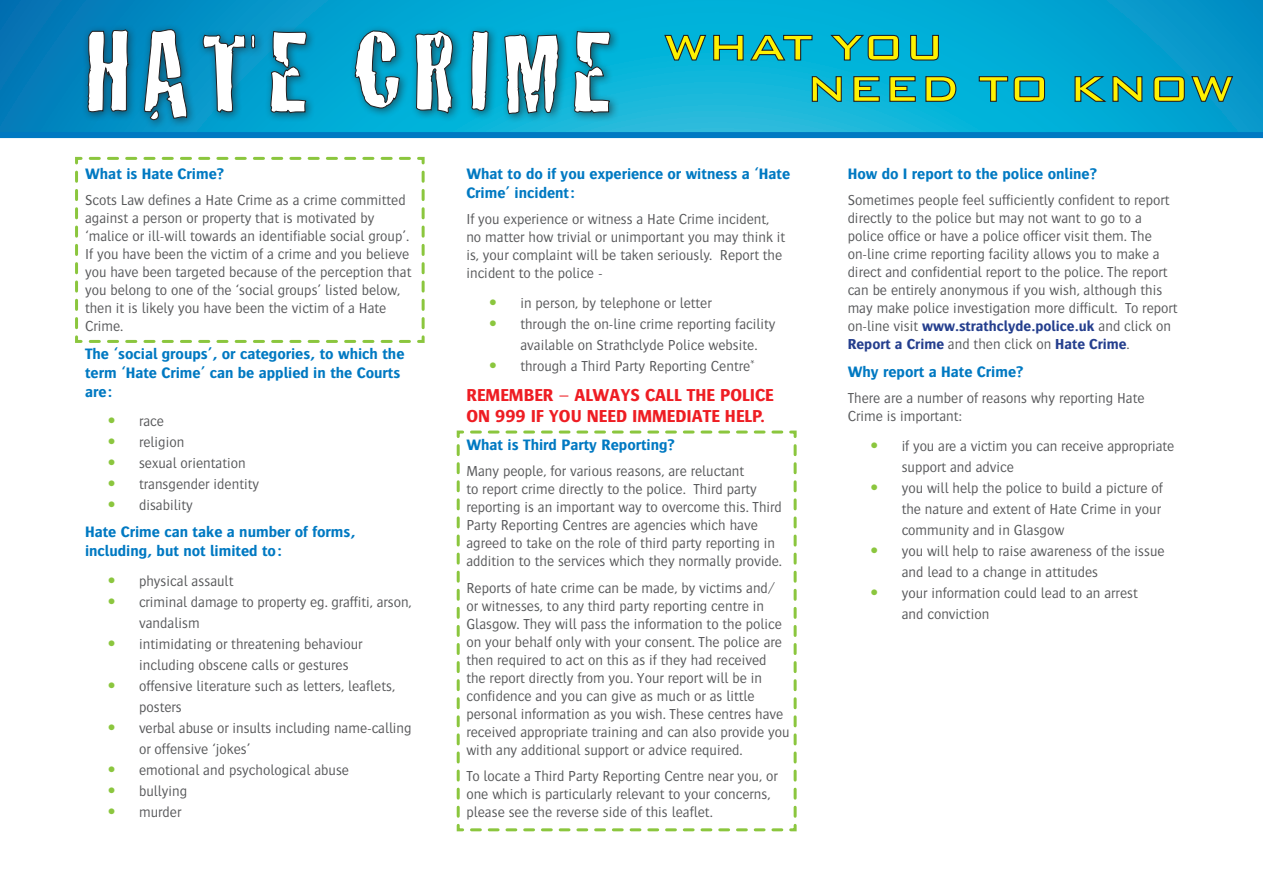
<style>
.page{position:relative;width:1263px;height:893px;background:#fff}
.page>*{position:absolute;margin:0;border:0;box-sizing:border-box;transform-origin:0 0}
.t1{font:700 18px/21.6px "Bosis";color:#ee1d23}
.Heading{font:700 15.75px/18.9px "Bosis";color:#0079c2}
.Bullets{font:300 15px/18px "Bosis";color:#57585a}
.s1{font-size:22.5px;color:#8bc63e}
.s2{font-weight:700;color:#253f8e}
</style>
<div class="page">
<svg style="left:75px;top:156px;width:350px;height:187px"></svg>
<svg style="left:456px;top:430px;width:341px;height:402px"></svg>
<svg style="left:0;top:0;width:1263px;height:132px;background:#06a3d0"></svg>
<div style="left:82px;top:23px;width:538px;height:107px;background:#231f20;opacity:.6"></div>
<svg style="left:87px;top:29px;width:524px;height:91px"></svg>
<div style="left:0;top:132px;width:1263px;height:6px;background:#0079c2"></div>
<svg style="left:663px;top:34px;width:276px;height:27px;background:#44ad89"></svg>
<svg style="left:811px;top:75px;width:423px;height:28px;background:#46a986"></svg>
<p class="Heading" style="left:85px;top:164px;width:140px">What is Hate Crime?</p>
<p class="Bullets" style="left:85px;top:191px;width:328px">Scots Law defines a Hate Crime as a crime committed against a person or property that is motivated by ‘malice or ill-will towards an identifiable social group’.<br>If you have been the victim of a crime and you believe you have been targeted because of the perception that you belong to one of the ‘social groups’ listed below, then it is likely you have been the victim of a Hate Crime.</p>
<p class="Heading" style="left:85px;top:344px;width:321px">The ‘social groups’, or categories, to which the term ‘Hate Crime’ can be applied in the Courts are:</p>
<p class="Bullets" style="left:106px;top:412px;width:59px"><span class="s1">•</span> race</p>
<p class="Bullets" style="left:106px;top:433px;width:80px"><span class="s1">•</span> religion</p>
<p class="Bullets" style="left:106px;top:454px;width:141px"><span class="s1">•</span> sexual orientation</p>
<p class="Bullets" style="left:106px;top:475px;width:154px"><span class="s1">•</span> transgender identity</p>
<p class="Bullets" style="left:106px;top:496px;width:88px"><span class="s1">•</span> disability</p>
<p class="Heading" style="left:85px;top:522px;width:272px">Hate Crime can take a number of forms, including, but not limited to:</p>
<p class="Bullets" style="left:106px;top:572px;width:129px"><span class="s1">•</span> physical assault</p>
<p class="Bullets" style="left:139px;top:591px;width:274px;line-height:21px;text-indent:-33px"><span class="s1">•</span> criminal damage to property eg. graffiti, arson, vandalism</p>
<p class="Bullets" style="left:139px;top:633px;width:225px;line-height:21px;text-indent:-33px"><span class="s1">•</span> intimidating or threatening behaviour including obscene calls or gestures</p>
<p class="Bullets" style="left:139px;top:675px;width:258px;line-height:21px;text-indent:-33px"><span class="s1">•</span> offensive literature such as letters, leaflets, posters</p>
<p class="Bullets" style="left:139px;top:717px;width:274px;line-height:21px;text-indent:-33px"><span class="s1">•</span> verbal abuse or insults including name-calling or offensive ‘jokes’</p>
<p class="Bullets" style="left:106px;top:761px;width:244px"><span class="s1">•</span> emotional and psychological abuse</p>
<p class="Bullets" style="left:106px;top:782px;width:82px"><span class="s1">•</span> bullying</p>
<p class="Bullets" style="left:106px;top:803px;width:77px"><span class="s1">•</span> murder</p>
<p class="Heading" style="left:466px;top:164px;width:325px">What to do if you experience or witness a ‘Hate<br>Crime’ incident:</p>
<p class="Bullets" style="left:466px;top:210px;width:320px">If you experience or witness a Hate Crime incident, no matter how trivial or unimportant you may think it is, your complaint will be taken seriously. Report the incident to the police -</p>
<p class="Bullets" style="left:488px;top:293px;width:226px"><span class="s1">•</span> in person, by telephone or letter</p>
<p class="Bullets" style="left:520px;top:313px;width:257px;line-height:21px;text-indent:-33px"><span class="s1">•</span> through the on-line crime reporting facility available on Strathclyde Police website.</p>
<p class="Bullets" style="left:488px;top:356px;width:269px"><span class="s1">•</span> through a Third Party Reporting Centre*</p>
<p class="t1" style="left:466px;top:384px;width:309px">REMEMBER – ALWAYS CALL THE POLICE<br>ON 999 IF YOU NEED IMMEDIATE HELP.</p>
<p class="Heading" style="left:466px;top:435px;width:210px">What is Third Party Reporting?</p>
<p class="Bullets" style="left:466px;top:462px;width:317px">Many people, for various reasons, are reluctant<br>to report crime directly to the police. Third party reporting is an important way to overcome this. Third Party Reporting Centres are agencies which have agreed to take on the role of third party reporting in addition to the services which they normally provide.</p>
<p class="Bullets" style="left:466px;top:579px;width:325px">Reports of hate crime can be made, by victims and/ or witnesses, to any third party reporting centre in Glasgow. They will pass the information to the police on your behalf only with your consent. The police are then required to act on this as if they had received the report directly from you. Your report will be in confidence and you can give as much or as little personal information as you wish. These centres have received appropriate training and can also provide you with any additional support or advice required.</p>
<p class="Bullets" style="left:466px;top:767px;width:313px">To locate a Third Party Reporting Centre near you, or one which is particularly relevant to your concerns, please see the reverse side of this leaflet.</p>
<p class="Heading" style="left:848px;top:164px;width:251px">How do I report to the police online?</p>
<p class="Bullets" style="left:848px;top:191px;width:331px">Sometimes people feel sufficiently confident to report directly to the police but may not want to go to a police office or have a police officer visit them. The on-line crime reporting facility allows you to make a direct and confidential report to the police. The report can be entirely anonymous if you wish, although this may make police investigation more difficult. To report on-line visit <span class="s2">www.strathclyde.police.uk</span> and click on <span class="s2">Report a Crime</span> and then click on <span class="s2">Hate Crime</span>.</p>
<p class="Heading" style="left:848px;top:362px;width:177px">Why report a Hate Crime?</p>
<p class="Bullets" style="left:848px;top:389px;width:298px">There are a number of reasons why reporting Hate<br>Crime is important:</p>
<p class="Bullets" style="left:902px;top:435px;width:274px;line-height:21px;text-indent:-33px"><span class="s1">•</span> if you are a victim you can receive appropriate support and advice</p>
<p class="Bullets" style="left:902px;top:477px;width:263px;line-height:21px;text-indent:-33px"><span class="s1">•</span> you will help the police to build a picture of the nature and extent of Hate Crime in your community and in Glasgow</p>
<p class="Bullets" style="left:902px;top:540px;width:265px;line-height:21px;text-indent:-33px"><span class="s1">•</span> you will help to raise awareness of the issue and lead to a change in attitudes</p>
<p class="Bullets" style="left:902px;top:582px;width:238px;line-height:21px;text-indent:-33px"><span class="s1">•</span> your information could lead to an arrest and conviction</p>
</div>
